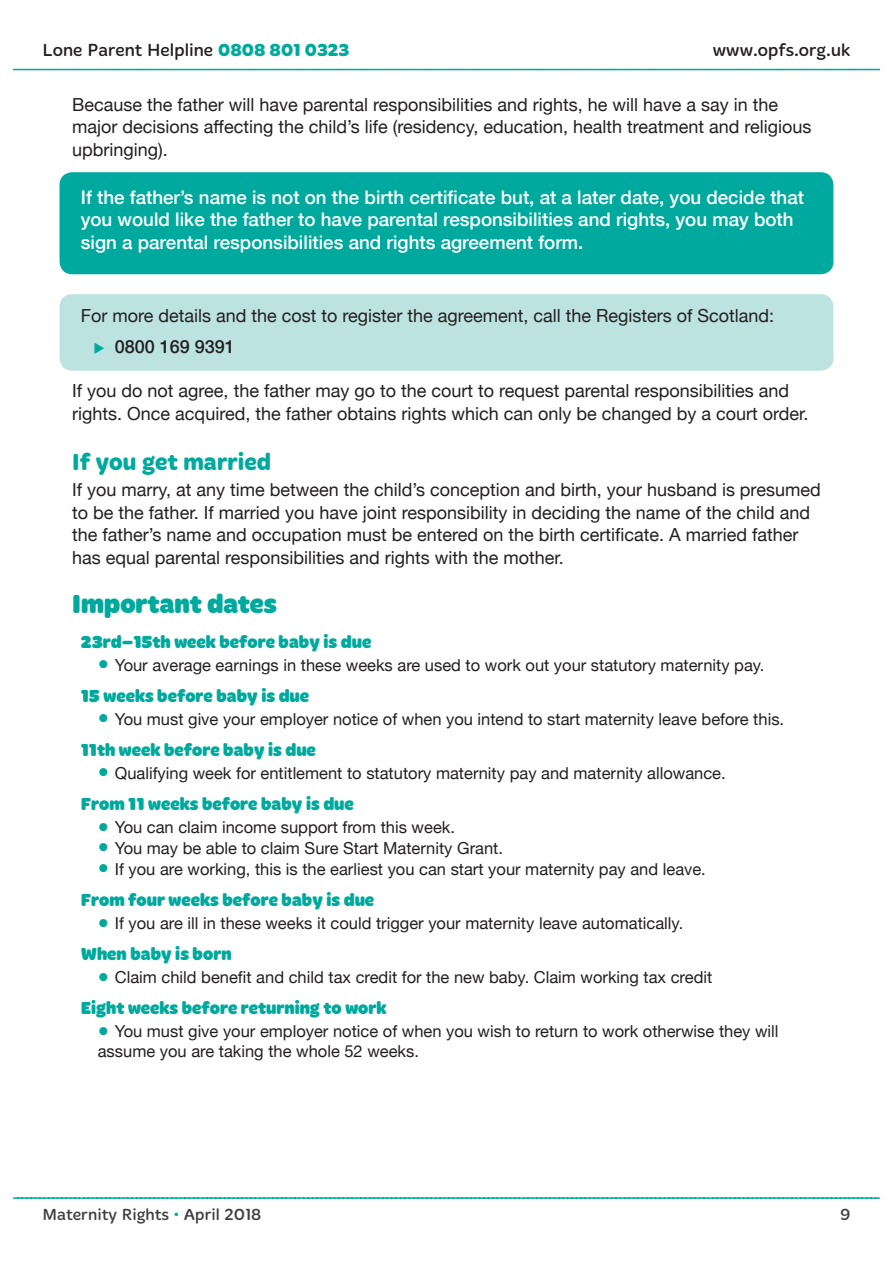
<style>
.page{position:relative;width:893px;height:1263px;background:#fff}
.page>*{position:absolute;margin:0;border:0;box-sizing:border-box;transform-origin:0 0}
.heading_1{font:900 27px "Merge";color:#00a99d}
.heading_2{font:700 24px "Merge";color:#00a99d}
.infobox_-_general{font:500 18.75px/22.5px "Helvetica Neue";color:#fff}
.cta_body{font:18px/22.5px "Helvetica Neue";color:#231f20}
.useful_info_heading{font:900 18px "Merge";color:#00a99d}
.t1{font:18px "Merge";color:#231f20}
.t2{font:500 18px "Helvetica Neue";color:#231f20}
.t3{font:16.5px/19.8px "Helvetica Neue";color:#231f20}
.t4{font:16.5px "Merge";color:#3e3e3f}
.s1{font-weight:700;color:#00a99d}
.s2{font-size:22.5px;color:#00a99d}
.s3{color:#00afa5}
</style>
<div class="page">
<svg style="left:14px;top:1197px;width:865px;height:2px;background:#29b6ac"></svg>
<svg style="left:14px;top:69px;width:865px;height:1px"></svg>
<div style="left:60px;top:172px;width:773px;height:102px;background:#00a99d;border-radius:13px"></div>
<div style="left:60px;top:294px;width:773px;height:77px;background:#bde3e1;border-radius:13px"></div>
<p class="t1" style="left:43px;top:40px;width:309px">Lone Parent Helpline <span class="s1">0808 801 0323</span></p>
<p class="t1" style="left:713px;top:40px;width:139px">www.opfs.org.uk</p>
<p class="cta_body" style="left:72px;top:92px;width:741px">Because the father will have parental responsibilities and rights, he will have a say in the major decisions affecting the child’s life (residency, education, health treatment and religious upbringing).</p>
<p class="infobox_-_general" style="left:81px;top:185px;width:725px">If the father’s name is not on the birth certificate but, at a later date, you decide that you would like the father to have parental responsibilities and rights, you may both sign a parental responsibilities and rights agreement form.</p>
<p class="cta_body" style="left:81px;top:303px;width:695px">For more details and the cost to register the agreement, call the Registers of Scotland:</p>
<p class="t2" style="left:115px;top:332px;width:122px">0800 169 9391</p>
<p class="cta_body" style="left:72px;top:378px;width:738px">If you do not agree, the father may go to the court to request parental responsibilities and rights. Once acquired, the father obtains rights which can only be changed by a court order.</p>
<h2 class="heading_2" style="left:72px;top:448px;width:200px">If you get married</h2>
<p class="cta_body" style="left:72px;top:477px;width:750px">If you marry, at any time between the child’s conception and birth, your husband is presumed to be the father. If married you have joint responsibility in deciding the name of the child and the father’s name and occupation must be entered on the birth certificate. A married father has equal parental responsibilities and rights with the mother.</p>
<h1 class="heading_1" style="left:72px;top:588px;width:206px">Important dates</h1>
<h2 class="useful_info_heading" style="left:81px;top:631px;width:292px">23rd–15th week before baby is due</h2>
<p class="t3" style="left:98px;top:654px;width:668px"><span class="s2">•</span> Your average earnings in these weeks are used to work out your statutory maternity pay.</p>
<h2 class="useful_info_heading" style="left:81px;top:685px;width:230px">15 weeks before baby is due</h2>
<p class="t3" style="left:98px;top:708px;width:688px"><span class="s2">•</span> You must give your employer notice of when you intend to start maternity leave before this.</p>
<h2 class="useful_info_heading" style="left:81px;top:739px;width:237px">11th week before baby is due</h2>
<p class="t3" style="left:98px;top:762px;width:629px"><span class="s2">•</span> Qualifying week for entitlement to statutory maternity pay and maternity allowance.</p>
<h2 class="useful_info_heading" style="left:81px;top:793px;width:275px">From 11 weeks before baby is due</h2>
<p class="t3" style="left:98px;top:816px;width:359px"><span class="s2">•</span> You can claim income support from this week.</p>
<p class="t3" style="left:98px;top:837px;width:407px"><span class="s2">•</span> You may be able to claim Sure Start Maternity Grant.</p>
<p class="t3" style="left:98px;top:858px;width:610px"><span class="s2">•</span> If you are working, this is the earliest you can start your maternity pay and leave.</p>
<h2 class="useful_info_heading" style="left:81px;top:889px;width:295px">From four weeks before baby is due</h2>
<p class="t3" style="left:98px;top:912px;width:587px"><span class="s2">•</span> If you are ill in these weeks it could trigger your maternity leave automatically.</p>
<h2 class="useful_info_heading" style="left:81px;top:943px;width:152px">When baby is born</h2>
<p class="t3" style="left:98px;top:966px;width:616px"><span class="s2">•</span> Claim child benefit and child tax credit for the new baby. Claim working tax credit</p>
<h2 class="useful_info_heading" style="left:81px;top:997px;width:307px">Eight weeks before returning to work</h2>
<p class="t3" style="left:98px;top:1020px;width:682px"><span class="s2">•</span> You must give your employer notice of when you wish to return to work otherwise they will assume you are taking the whole 52 weeks.</p>
<p class="t4" style="left:43px;top:1205px;width:220px">Maternity Rights <span class="s3">•</span> April 2018</p>
<p class="t4" style="left:840px;top:1205px;width:12px">9</p>
</div>
